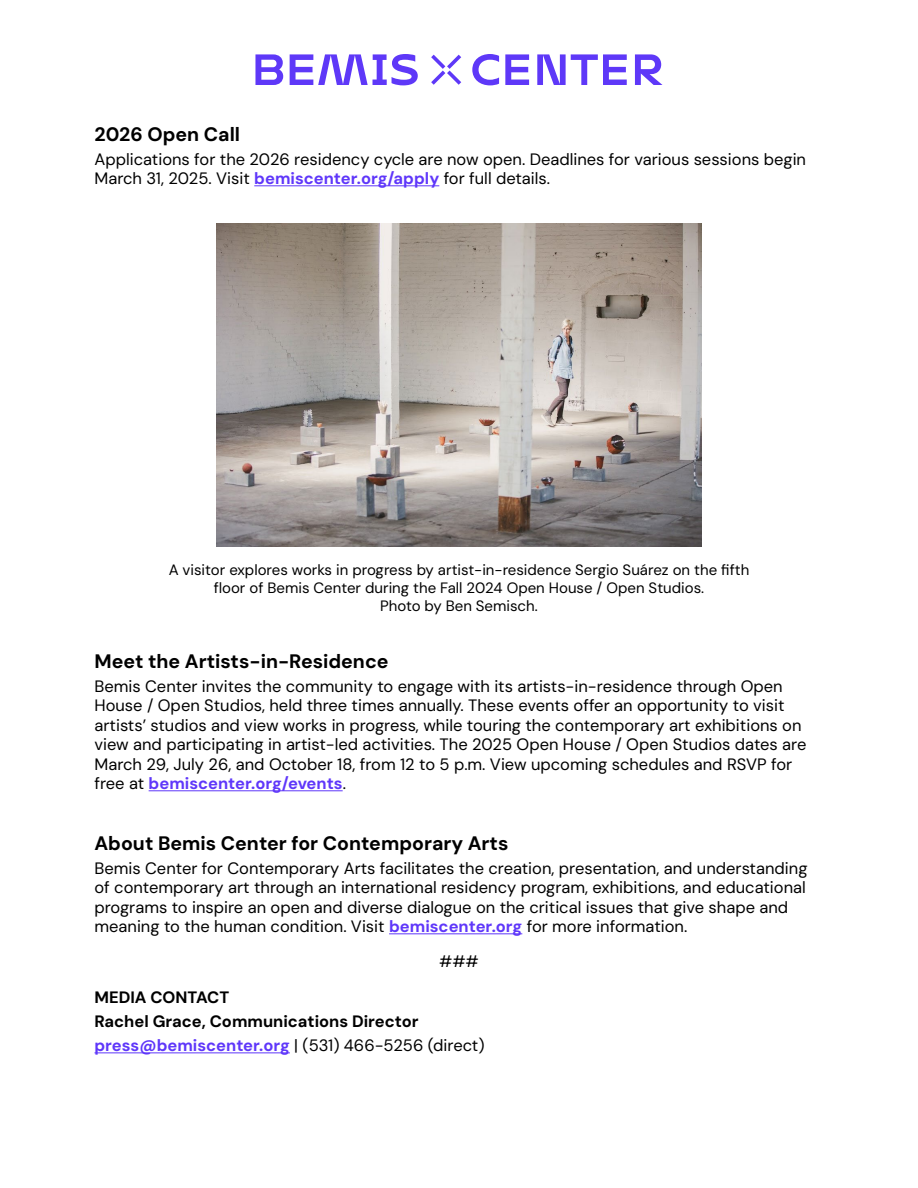
<style>
.page{position:relative;width:918px;height:1188px;background:#fff}
.page>*{position:absolute;margin:0;border:0;box-sizing:border-box;transform-origin:0 0}
.t1{font:700 19.5px "DM Sans";color:#000}
.t2{font:16.5px/19.5px "DM Sans";color:#000}
.t3{font:700 16.5px/24.3px "DM Sans";color:#000}
.t4{font:15px/18px "DM Sans";color:#000;text-align:center}
.s1{font-weight:700;color:#5f37fa}
.s2{color:#5f37fa}
.s3{font-weight:400}
</style>
<div class="page">
<svg style="left:290px;top:54px;width:128px;height:31px"></svg>
<svg style="left:255px;top:54px;width:28px;height:31px"></svg>
<svg style="left:472px;top:54px;width:27px;height:31px"></svg>
<svg style="left:537px;top:54px;width:90px;height:31px"></svg>
<svg style="left:635px;top:54px;width:28px;height:31px"></svg>
<svg style="left:505px;top:54px;width:24px;height:31px"></svg>
<svg style="left:431px;top:55px;width:30px;height:30px"></svg>
<hr style="left:254px;top:185px;width:185px;height:1px;background:#5f37fa">
<hr style="left:149px;top:790px;width:194px;height:1px;background:#5f37fa">
<hr style="left:389px;top:933px;width:133px;height:1px;background:#5f37fa">
<hr style="left:94px;top:1052px;width:196px;height:1px;background:#5f37fa">
<img style="left:217px;top:223px;width:484px;height:323px">
<p class="t1" style="left:94px;top:122px;width:147px">2026 Open Call</p>
<p class="t2" style="left:94px;top:149px;width:713px">Applications for the 2026 residency cycle are now open. Deadlines for various sessions begin<br>March 31, 2025. Visit <span class="s1">bemiscenter.org/apply</span> for full details.</p>
<p class="t4" style="left:169px;top:561px;width:582px">A visitor explores works in progress by artist-in-residence Sergio Suárez on the fifth floor of Bemis Center during the Fall 2024 Open House / Open Studios.<br>Photo by Ben Semisch.</p>
<p class="t1" style="left:94px;top:649px;width:296px">Meet the Artists-in-Residence</p>
<p class="t2" style="left:94px;top:676px;width:713px">Bemis Center invites the community to engage with its artists-in-residence through Open House / Open Studios, held three times annually. These events offer an opportunity to visit artists’ studios and view works in progress, while touring the contemporary art exhibitions on view and participating in artist-led activities. The 2025 Open House / Open Studios dates are March 29, July 26, and October 18, from 12 to 5 p.m. View upcoming schedules and RSVP for free at <span class="s1">bemiscenter.org/events</span>.</p>
<p class="t1" style="left:94px;top:831px;width:415px">About Bemis Center for Contemporary Arts</p>
<p class="t2" style="left:94px;top:858px;width:715px">Bemis Center for Contemporary Arts facilitates the creation, presentation, and understanding of contemporary art through an international residency program, exhibitions, and educational programs to inspire an open and diverse dialogue on the critical issues that give shape and meaning to the human condition. Visit <span class="s1">bemiscenter.org</span> for more information.</p>
<p class="t2" style="left:439px;top:952px;width:41px">###</p>
<p class="t3" style="left:94px;top:985px;width:392px">MEDIA CONTACT<br>Rachel Grace, Communications Director <span class="s2">press@bemiscenter.org</span> <span class="s3">| (531) 466-5256 (direct)</span></p>
</div>
